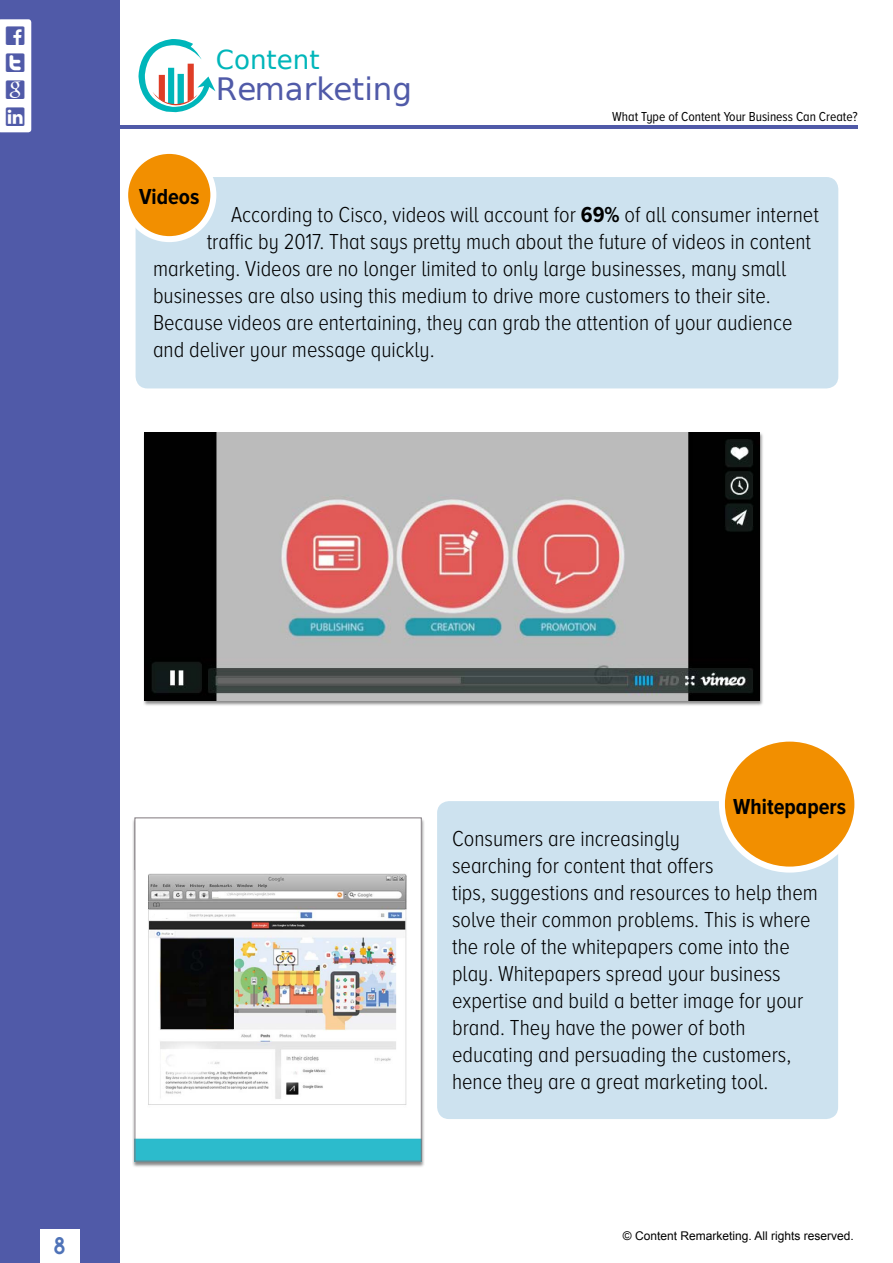
<style>
.page{position:relative;width:893px;height:1263px;background:#fff}
.page>*{position:absolute;margin:0;border:0;box-sizing:border-box;transform-origin:0 0}
.t1{font:30.9px "DejaVu Sans";color:#505aa8}
.t2{font:27px/27px "Social Icons Pro Set 1 Rounded";color:#505aa8;text-align:justify}
.t3{font:26.1px "DejaVu Sans";color:#00b6ba}
.t4{font:700 24px "Advent Pro";color:#4f73b8}
.t5{font:300 22.5px/27px "Proxima Nova A Cond";color:#000}
.t6{font:700 22.5px "Proxima Nova A Cond";color:#000}
.t7{font:13.5px "Proxima Nova A Cond";color:#000}
.t8{font:12px "Arial";color:#000}
.s1{font-weight:700}
</style>
<div class="page">
<div style="left:437px;top:801px;width:401px;height:318px;background:#cde2ef;border-radius:12px"></div>
<div style="left:722px;top:739px;width:135px;height:130px;background:#f28f00;border-radius:50%"></div>
<div style="left:719px;top:736px;width:141px;height:136px;border:6px solid #fff;border-radius:50%"></div>
<div style="left:136px;top:177px;width:702px;height:211px;background:#cde2ef;border-radius:12px"></div>
<div style="left:125px;top:151px;width:88px;height:88px;background:#f28f00;border-radius:50%"></div>
<div style="left:122px;top:148px;width:94px;height:94px;border:6px solid #fff;border-radius:50%"></div>
<div style="left:0;top:0;width:119px;height:1263px;background:#505aa8"></div>
<div style="left:0;top:19px;width:31px;height:113px;background:#fff"></div>
<hr style="left:45px;top:125px;width:813px;height:4px;background:#505aa8">
<svg style="left:138px;top:39px;width:78px;height:74px"></svg>
<div style="left:40px;top:1229px;width:40px;height:34px;background:#fff"></div>
<div style="left:143px;top:432px;width:620px;height:274px;background:#000;opacity:.46"></div>
<img style="left:145px;top:432px;width:614px;height:269px">
<div style="left:132px;top:817px;width:293px;height:350px;background:#000;opacity:.47"></div>
<div style="left:135px;top:818px;width:286px;height:343px;background:#fff"></div>
<img style="left:137px;top:873px;width:283px;height:286px">
<div style="left:135px;top:817px;width:287px;height:344px;border:1px solid #7f787d"></div>
<p class="t2" style="left:5px;top:23px;width:22px">f t g l</p>
<p class="t3" style="left:216px;top:39px;width:105px">Content</p>
<h1 class="t1" style="left:216px;top:64px;width:198px">Remarketing</h1>
<p class="t7" style="left:612px;top:109px;width:247px">What Type of Content Your Business Can Create?</p>
<p class="t6" style="left:139px;top:184px;width:62px">Videos</p>
<p class="t5" style="left:231px;top:201px;width:589px">According to Cisco, videos will account for <span class="s1">69%</span> of all consumer internet</p>
<p class="t5" style="left:207px;top:228px;width:606px">traffic by 2017. That says pretty much about the future of videos in content</p>
<p class="t5" style="left:153px;top:255px;width:635px">marketing. Videos are no longer limited to only large businesses, many small</p>
<p class="t5" style="left:153px;top:282px;width:619px">businesses are also using this medium to drive more customers to their site.</p>
<p class="t5" style="left:153px;top:309px;width:641px">Because videos are entertaining, they can grab the attention of your audience</p>
<p class="t5" style="left:153px;top:336px;width:283px">and deliver your message quickly.</p>
<p class="t4" style="left:54px;top:1231px;width:12px">8</p>
<p class="t6" style="left:733px;top:793px;width:114px">Whitepapers</p>
<p class="t5" style="left:452px;top:825px;width:367px">Consumers are increasingly<br>searching for content that offers<br>tips, suggestions and resources to help them solve their common problems. This is where the role of the whitepapers come into the play. Whitepapers spread your business expertise and build a better image for your brand. They have the power of both educating and persuading the customers, hence they are a great marketing tool.</p>
<p class="t8" style="left:623px;top:1227px;width:232px">© Content Remarketing. All rights reserved.</p>
</div>
